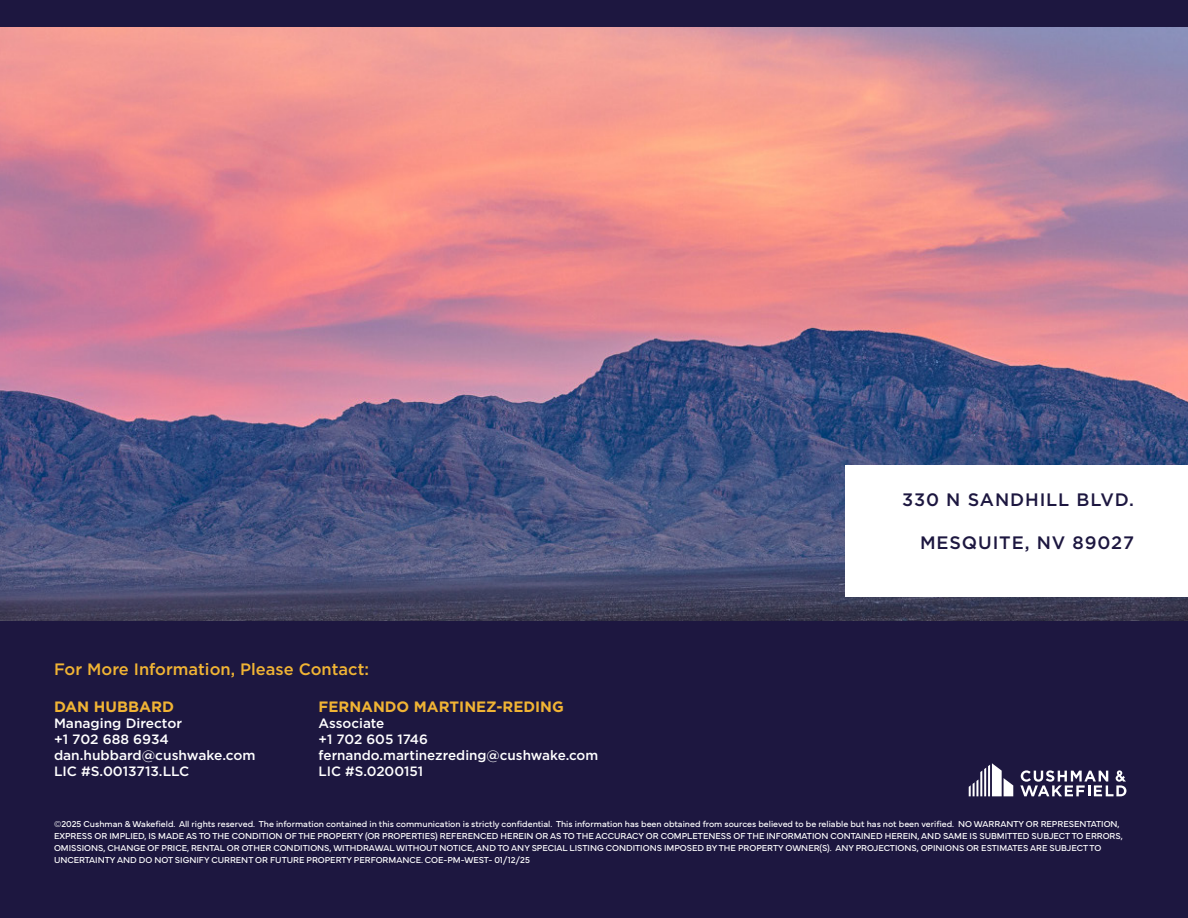
<style>
.page{position:relative;width:1188px;height:918px;background:#1d1740}
.page>*{position:absolute;margin:0;border:0;box-sizing:border-box;transform-origin:0 0}
.t1{font:500 18px "Gotham";letter-spacing:.05em;color:#1d1740}
.t2{font:500 16.5px "Gotham";color:#f1b434}
.t3{font:700 15px "Gotham";color:#f1b434}
.t4{font:500 13.5px/16.2px "Gotham";color:#fff}
.t5{font:9px/12px "Mundial";color:#fff}
</style>
<div class="page">
<img style="left:0;top:27px;width:1188px;height:594px">
<svg style="left:969px;top:763px;width:44px;height:33px"></svg>
<svg style="left:1020px;top:770px;width:106px;height:26px"></svg>
<div style="left:845px;top:465px;width:343px;height:132px;background:#fff"></div>
<h2 class="t2" style="left:54px;top:658px;width:317px">For More Information, Please Contact:</h2>
<h3 class="t3" style="left:319px;top:696px;width:247px">FERNANDO MARTINEZ-REDING</h3>
<h3 class="t4" style="left:319px;top:715px;width:281px">Associate<br>+1 702 605 1746 fernando.martinezreding@cushwake.com<br>LIC #S.0200151</h3>
<h3 class="t3" style="left:54px;top:696px;width:122px">DAN HUBBARD</h3>
<h3 class="t4" style="left:54px;top:715px;width:203px">Managing Director<br>+1 702 688 6934 dan.hubbard@cushwake.com<br>LIC #S.0013713.LLC</h3>
<h1 class="t1" style="left:902px;top:488px;width:233px">330 N SANDHILL BLVD.</h1>
<h1 class="t1" style="left:920px;top:531px;width:215px">MESQUITE, NV 89027</h1>
<p class="t5" style="left:54px;top:817px;width:1070px">©2025 Cushman &amp; Wakefield. All rights reserved. The information contained in this communication is strictly confidential. This information has been obtained from sources believed to be reliable but has not been verified. NO WARRANTY OR REPRESENTATION, EXPRESS OR IMPLIED, IS MADE AS TO THE CONDITION OF THE PROPERTY (OR PROPERTIES) REFERENCED HEREIN OR AS TO THE ACCURACY OR COMPLETENESS OF THE INFORMATION CONTAINED HEREIN, AND SAME IS SUBMITTED SUBJECT TO ERRORS, OMISSIONS, CHANGE OF PRICE, RENTAL OR OTHER CONDITIONS, WITHDRAWAL WITHOUT NOTICE, AND TO ANY SPECIAL LISTING CONDITIONS IMPOSED BY THE PROPERTY OWNER(S). ANY PROJECTIONS, OPINIONS OR ESTIMATES ARE SUBJECT TO UNCERTAINTY AND DO NOT SIGNIFY CURRENT OR FUTURE PROPERTY PERFORMANCE. COE-PM-WEST- 01/12/25</p>
</div>
